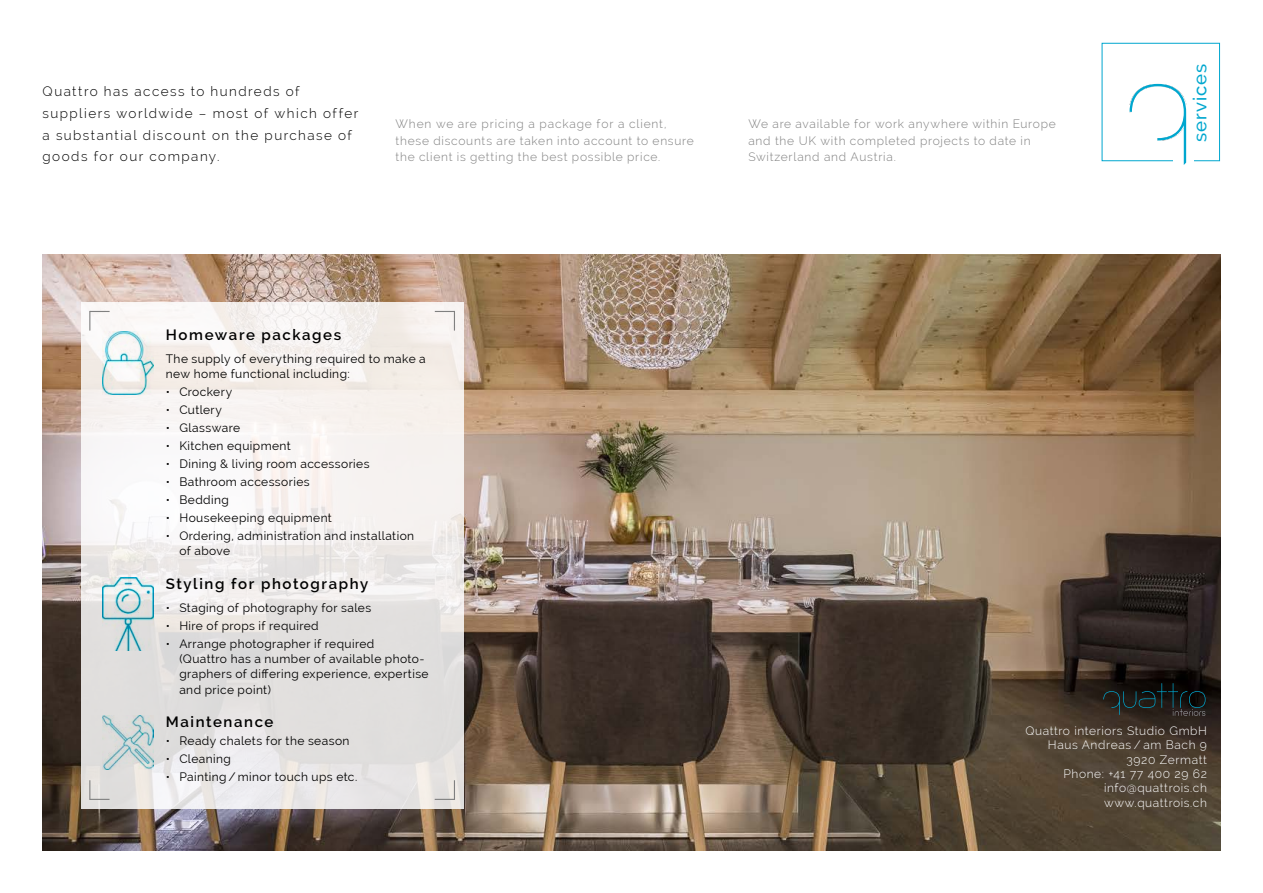
<style>
.page{position:relative;width:1263px;height:893px;background:#fff}
.page>*{position:absolute;margin:0;border:0;box-sizing:border-box;transform-origin:0 0}
.t1{font:500 18.6px "Raleway";letter-spacing:.045em;color:#00a7cf}
.t2{font:600 15px "Raleway";letter-spacing:.105em;color:#000}
.t3{font:300 13.5px/21.8px "Raleway";letter-spacing:.105em;color:#000}
.t4{font:12px/15px "Raleway";letter-spacing:.035em;color:#000}
.t5{font:300 12px/16.5px "Raleway";letter-spacing:.06em;color:#808080}
.t6{font:300 12px/14.4px "Raleway";letter-spacing:.05em;color:#fff;text-align:right}
</style>
<div class="page">
<img style="left:43px;top:255px;width:1177px;height:595px">
<svg style="left:81px;top:302px;width:382px;height:506px"></svg>
<svg style="left:89px;top:311px;width:21px;height:20px"></svg>
<svg style="left:435px;top:311px;width:20px;height:20px"></svg>
<svg style="left:435px;top:780px;width:20px;height:20px"></svg>
<svg style="left:89px;top:780px;width:21px;height:20px"></svg>
<img style="left:102px;top:331px;width:52px;height:63px">
<img style="left:102px;top:716px;width:52px;height:54px">
<img style="left:102px;top:577px;width:52px;height:74px">
<div style="left:1102px;top:43px;width:118px;height:118px;border:1px solid #00a7cf"></div>
<div style="left:1173px;top:159px;width:21px;height:5px;background:#fff"></div>
<svg style="left:1129px;top:84px;width:57px;height:81px"></svg>
<svg style="left:1103px;top:683px;width:102px;height:33px;background:#1b1f1d"></svg>
<p class="t3" style="left:43px;top:81px;width:318px">Quattro has access to hundreds of suppliers worldwide – most of which offer a substantial discount on the purchase of goods for our company.</p>
<p class="t5" style="left:395px;top:116px;width:300px">When we are pricing a package for a client, these discounts are taken into account to ensure the client is getting the best possible price.</p>
<p class="t5" style="left:748px;top:116px;width:309px">We are available for work anywhere within Europe and the UK with completed projects to date in<br>Switzerland and Austria.</p>
<h1 class="t1" style="left:1189px;top:142px;width:79px;rotate:-90deg">services</h1>
<p class="t2" style="left:166px;top:326px;width:177px">Homeware packages</p>
<p class="t4" style="left:166px;top:351px;width:262px">The supply of everything required to make a new home functional including:</p>
<p class="t4" style="left:166px;top:384px;width:68px">• Crockery</p>
<p class="t4" style="left:166px;top:402px;width:58px">• Cutlery</p>
<p class="t4" style="left:166px;top:420px;width:76px">• Glassware</p>
<p class="t4" style="left:166px;top:438px;width:126px">• Kitchen equipment</p>
<p class="t4" style="left:166px;top:456px;width:205px">• Dining &amp; living room accessories</p>
<p class="t4" style="left:166px;top:474px;width:145px">• Bathroom accessories</p>
<p class="t4" style="left:166px;top:492px;width:65px">• Bedding</p>
<p class="t4" style="left:166px;top:510px;width:168px">• Housekeeping equipment</p>
<p class="t4" style="left:179px;top:528px;width:236px;text-indent:-13px">• Ordering, administration and installation of above</p>
<p class="t2" style="left:166px;top:575px;width:204px">Styling for photography</p>
<p class="t4" style="left:166px;top:600px;width:207px">• Staging of photography for sales</p>
<p class="t4" style="left:166px;top:618px;width:154px">• Hire of props if required</p>
<p class="t4" style="left:179px;top:636px;width:251px;text-indent:-14px">• Arrange photographer if required<br>(Quattro has a number of available photo&shy;graphers of differing experience, expertise</p>
<p class="t4" style="left:179px;top:682px;width:93px">and price point)</p>
<p class="t2" style="left:166px;top:713px;width:109px">Maintenance</p>
<p class="t4" style="left:166px;top:733px;width:185px">• Ready chalets for the season</p>
<p class="t4" style="left:166px;top:751px;width:67px">• Cleaning</p>
<p class="t4" style="left:166px;top:769px;width:193px">• Painting / minor touch ups etc.</p>
<p class="t6" style="left:1025px;top:723px;width:183px">Quattro interiors Studio GmbH<br>Haus Andreas / am Bach 9<br>3920 Zermatt<br>Phone: +41 77 400 29 62 info@quattrois.ch www.quattrois.ch</p>
</div>
